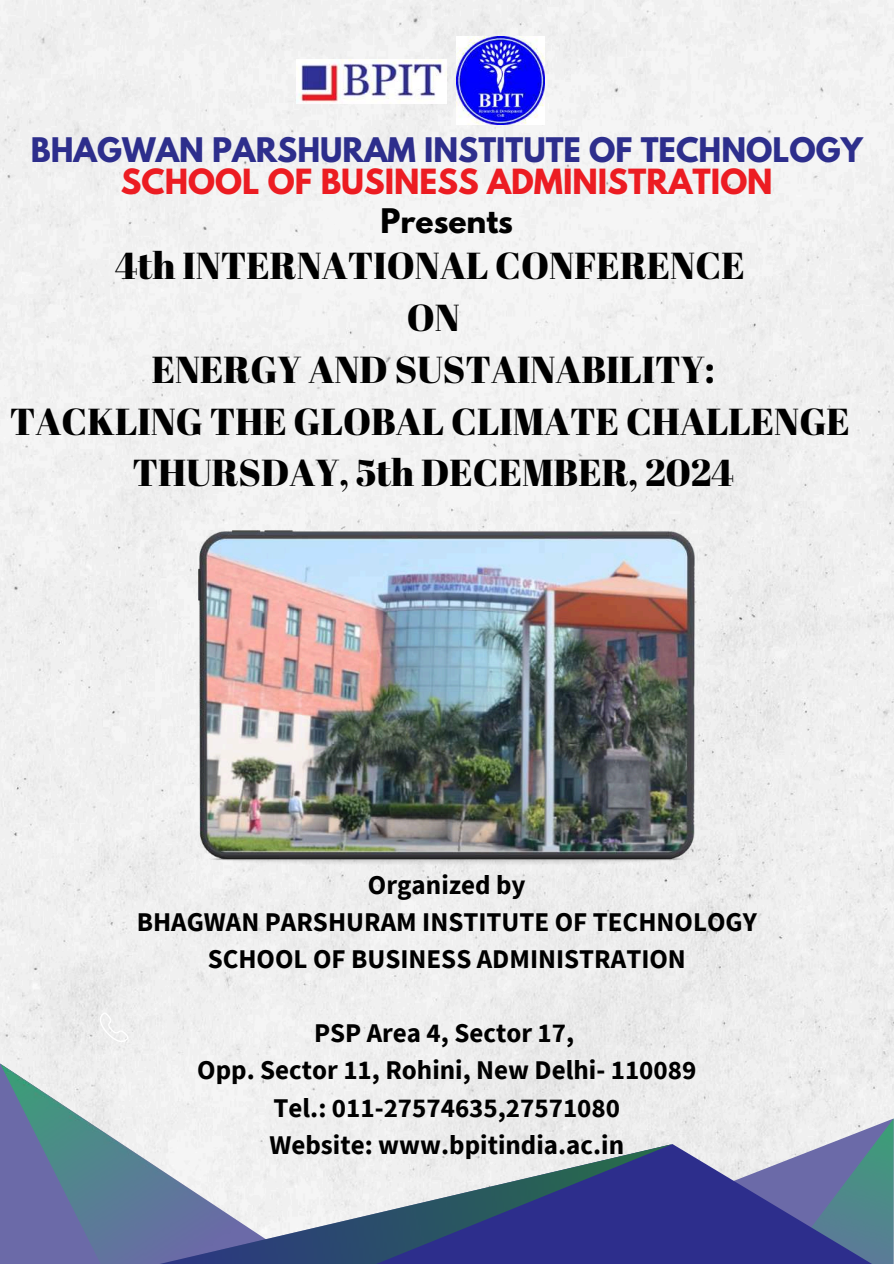
<style>
.page{position:relative;width:894px;height:1264px;background:#fff}
.page>*{position:absolute;margin:0;border:0;box-sizing:border-box;transform-origin:0 0}
.t1{font:37.5px/51.8px "Abril Fatface";color:#000;text-align:center}
.t2{font:700 30.75px "League Spartan";color:#ec1c22}
.t3{font:700 30px "League Spartan";color:#2d2e8c}
.t4{font:700 30px "League Spartan";color:#000}
.t5{font:700 27px/37.2px "Source Sans Pro";color:#000;text-align:center}
</style>
<div class="page">
<div style="left:0;top:0;width:893px;height:1144px;background:#f0f0f0"></div>
<div style="left:243px;top:1063px;width:80px;height:81px;background:#f0f0f0"></div>
<img style="left:0;top:1063px;width:243px;height:200px">
<div style="left:487px;top:1118px;width:286px;height:26px;background:#ebebeb"></div>
<img style="left:773px;top:1118px;width:120px;height:26px">
<svg style="left:672px;top:1144px;width:221px;height:119px;background:#56639c"></svg>
<img style="left:102px;top:1144px;width:570px;height:119px">
<svg style="left:99px;top:1011px;width:31px;height:30px"></svg>
<img style="left:296px;top:59px;width:150px;height:44px">
<img style="left:199px;top:530px;width:495px;height:338px">
<img style="left:456px;top:37px;width:88px;height:88px">
<p class="t3" style="left:31px;top:135px;width:833px">BHAGWAN PARSHURAM INSTITUTE OF TECHNOLOGY</p>
<p class="t2" style="left:121px;top:167px;width:653px">SCHOOL OF BUSINESS ADMINISTRATION</p>
<p class="t4" style="left:380px;top:206px;width:134px">Presents</p>
<h1 class="t1" style="left:10px;top:239px;width:841px">4th INTERNATIONAL CONFERENCE<br>ON<br>ENERGY AND SUSTAINABILITY:<br>TACKLING THE GLOBAL CLIMATE CHALLENGE<br>THURSDAY, 5th DECEMBER, 2024</h1>
<p class="t5" style="left:137px;top:865px;width:621px">Organized by<br>BHAGWAN PARSHURAM INSTITUTE OF TECHNOLOGY<br>SCHOOL OF BUSINESS ADMINISTRATION</p>
<p class="t5" style="left:197px;top:1014px;width:500px">PSP Area 4, Sector 17,<br>Opp. Sector 11, Rohini, New Delhi- 110089<br>Tel.: 011-27574635,27571080<br>Website: www.bpitindia.ac.in</p>
</div>
